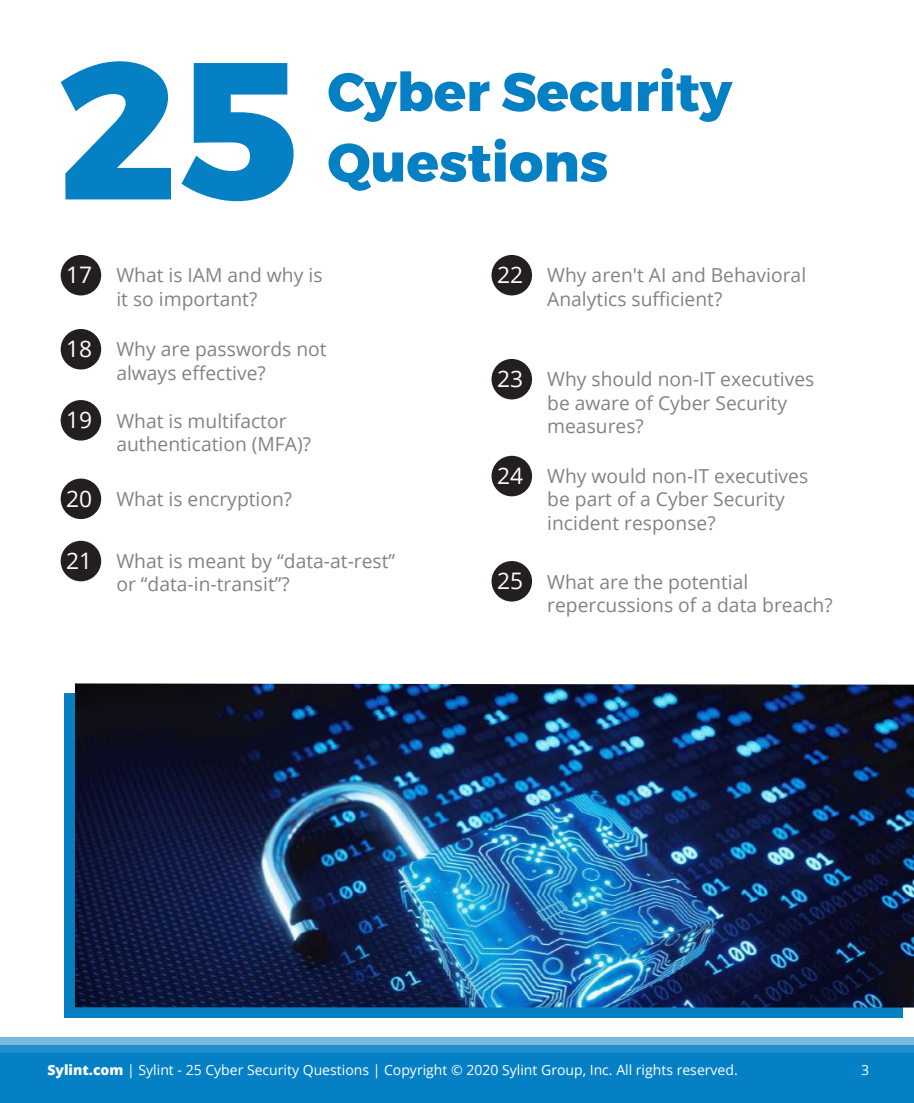
<style>
.page{position:relative;width:914px;height:1103px;background:#fff}
.page>*{position:absolute;margin:0;border:0;box-sizing:border-box;transform-origin:0 0}
.t1{font:22.75px "Open Sans";color:#fff}
.t2{font:19.25px/23.1px "Open Sans";color:#838383}
.t3{font:14px "Open Sans";color:#fff}
.s1{font-size:22.75px;color:#fff}
.s2{font-weight:800}
</style>
<div class="page">
<svg style="left:61px;top:61px;width:110px;height:138px"></svg>
<svg style="left:181px;top:63px;width:112px;height:138px"></svg>
<svg style="left:328px;top:71px;width:161px;height:51px"></svg>
<svg style="left:502px;top:73px;width:129px;height:39px"></svg>
<svg style="left:638px;top:68px;width:94px;height:54px"></svg>
<svg style="left:328px;top:139px;width:279px;height:52px"></svg>
<div style="left:61px;top:255px;width:40px;height:40px;background:#231f20;border-radius:50%"></div>
<div style="left:61px;top:329px;width:40px;height:40px;background:#231f20;border-radius:50%"></div>
<div style="left:61px;top:400px;width:40px;height:40px;background:#231f20;border-radius:50%"></div>
<div style="left:61px;top:478px;width:40px;height:41px;background:#231f20;border-radius:50%"></div>
<div style="left:61px;top:541px;width:40px;height:40px;background:#231f20;border-radius:50%"></div>
<div style="left:491px;top:255px;width:41px;height:40px;background:#231f20;border-radius:50%"></div>
<div style="left:491px;top:359px;width:41px;height:40px;background:#231f20;border-radius:50%"></div>
<div style="left:491px;top:456px;width:41px;height:40px;background:#231f20;border-radius:50%"></div>
<div style="left:491px;top:561px;width:41px;height:40px;background:#231f20;border-radius:50%"></div>
<div style="left:65px;top:693px;width:837px;height:324px;background:#0580c3"></div>
<img style="left:75px;top:683px;width:839px;height:324px">
<svg style="left:0;top:1037px;width:914px;height:65px;background:#1788c7"></svg>
<p class="t1" style="left:66px;top:259px;width:28px">17</p>
<p class="t2" style="left:116px;top:263px;width:208px">What is IAM and why is it so important?</p>
<p class="t1" style="left:66px;top:333px;width:28px">18</p>
<p class="t2" style="left:116px;top:337px;width:212px">Why are passwords not always effective?</p>
<p class="t1" style="left:66px;top:404px;width:28px">19</p>
<p class="t2" style="left:116px;top:408px;width:196px">What is multifactor authentication (MFA)?</p>
<p class="t2" style="left:66px;top:487px;width:227px"><span class="s1">20</span> What is encryption?</p>
<p class="t1" style="left:66px;top:545px;width:28px">21</p>
<p class="t2" style="left:116px;top:549px;width:280px">What is meant by “data-at-rest” or “data-in-transit”?</p>
<p class="t1" style="left:497px;top:259px;width:28px">22</p>
<p class="t2" style="left:547px;top:263px;width:260px">Why aren't AI and Behavioral<br>Analytics sufficient?</p>
<p class="t1" style="left:497px;top:363px;width:28px">23</p>
<p class="t2" style="left:547px;top:367px;width:268px">Why should non-IT executives be aware of Cyber Security measures?</p>
<p class="t1" style="left:497px;top:460px;width:28px">24</p>
<p class="t2" style="left:547px;top:464px;width:262px">Why would non-IT executives be part of a Cyber Security incident response?</p>
<p class="t1" style="left:497px;top:565px;width:28px">25</p>
<p class="t2" style="left:547px;top:569px;width:287px">What are the potential repercussions of a data breach?</p>
<p class="t3" style="left:47px;top:1059px;width:691px"><span class="s2">Sylint.com</span> | Sylint - 25 Cyber Security Questions | Copyright © 2020 Sylint Group, Inc. All rights reserved.</p>
<p class="t3" style="left:861px;top:1059px;width:10px">3</p>
</div>
